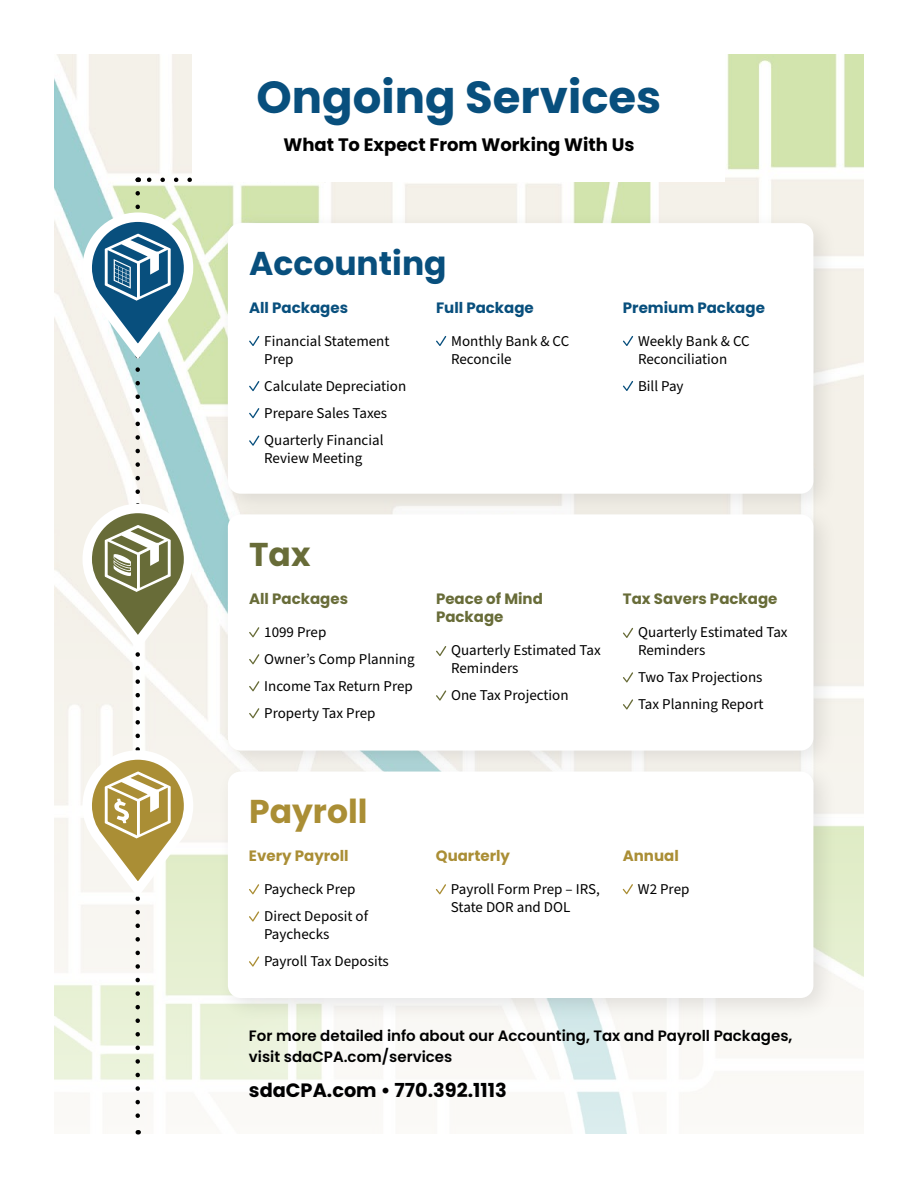
<style>
.page{position:relative;width:918px;height:1188px;background:#fff}
.page>*{position:absolute;margin:0;border:0;box-sizing:border-box;transform-origin:0 0}
.t1{font:700 45px "Poppins";color:#084f7d}
.t2{font:700 33px "Poppins";color:#084f7d}
.t3{font:700 33px "Poppins";color:#aa8e35}
.t4{font:700 33px "Poppins";color:#686c38}
.t5{font:700 19.35px "Poppins";color:#000}
.t6{font:700 18px "Poppins";color:#000}
.t7{font:15px/27px "Source Sans Pro";color:#000}
.t8{font:600 15px/21px "Poppins";color:#000}
.t9{font:700 15px/18px "Poppins";color:#686c38}
.t10{font:700 15px "Poppins";color:#084f7d}
.t11{font:700 15px "Poppins";color:#aa8e35}
</style>
<div class="page">
<img style="left:54px;top:54px;width:810px;height:523px">
<svg style="left:54px;top:577px;width:810px;height:557px;fill:#faf9f6"></svg>
<svg style="left:138px;top:178px;width:80px;height:4px"></svg>
<div style="left:215px;top:210px;width:624px;height:309px;background:#000;opacity:.1"></div>
<div style="left:228px;top:223px;width:585px;height:271px;background:#fff;border-radius:13px"></div>
<div style="left:215px;top:501px;width:624px;height:275px;background:#000;opacity:.1"></div>
<div style="left:228px;top:514px;width:585px;height:237px;background:#fff;border-radius:13px"></div>
<div style="left:215px;top:758px;width:624px;height:265px;background:#000;opacity:.1"></div>
<div style="left:228px;top:772px;width:585px;height:226px;background:#fff;border-radius:13px"></div>
<div style="left:193px;top:0;width:532px;height:181px;background:#fff"></div>
<div style="left:218px;top:39px;width:481px;height:155px;background:#fff"></div>
<svg style="left:211px;top:990px;width:615px;height:113px;fill:#faf8f5"></svg>
<svg style="left:78px;top:193px;width:120px;height:942px"></svg>
<svg style="left:436px;top:336px;width:10px;height:10px"></svg>
<svg style="left:623px;top:336px;width:10px;height:10px"></svg>
<svg style="left:623px;top:381px;width:10px;height:10px"></svg>
<svg style="left:249px;top:336px;width:10px;height:10px"></svg>
<svg style="left:249px;top:381px;width:10px;height:10px"></svg>
<svg style="left:249px;top:408px;width:10px;height:10px"></svg>
<svg style="left:249px;top:436px;width:10px;height:10px"></svg>
<svg style="left:623px;top:628px;width:10px;height:10px"></svg>
<svg style="left:623px;top:672px;width:10px;height:10px"></svg>
<svg style="left:623px;top:699px;width:10px;height:11px"></svg>
<svg style="left:436px;top:646px;width:10px;height:10px"></svg>
<svg style="left:436px;top:691px;width:10px;height:10px"></svg>
<svg style="left:249px;top:627px;width:10px;height:10px"></svg>
<svg style="left:249px;top:654px;width:10px;height:10px"></svg>
<svg style="left:249px;top:681px;width:10px;height:10px"></svg>
<svg style="left:249px;top:708px;width:10px;height:10px"></svg>
<svg style="left:623px;top:884px;width:10px;height:10px"></svg>
<svg style="left:436px;top:884px;width:10px;height:10px"></svg>
<svg style="left:249px;top:884px;width:10px;height:10px"></svg>
<svg style="left:249px;top:911px;width:10px;height:11px"></svg>
<svg style="left:249px;top:957px;width:10px;height:10px"></svg>
<h1 class="t1" style="left:257px;top:71px;width:406px">Ongoing Services</h1>
<p class="t6" style="left:284px;top:134px;width:352px">What To Expect From Working With Us</p>
<h2 class="t2" style="left:249px;top:244px;width:199px">Accounting</h2>
<p class="t10" style="left:249px;top:299px;width:100px">All Packages</p>
<p class="t7" style="left:264px;top:332px;width:127px;line-height:18px">Financial Statement<br>Prep</p>
<p class="t7" style="left:264px;top:373px;width:143px">Calculate Depreciation<br>Prepare Sales Taxes<br>Quarterly Financial</p>
<p class="t7" style="left:264px;top:445px;width:100px">Review Meeting</p>
<p class="t10" style="left:436px;top:299px;width:99px">Full Package</p>
<p class="t7" style="left:451px;top:332px;width:120px;line-height:18px">Monthly Bank &amp; CC<br>Reconcile</p>
<p class="t10" style="left:623px;top:299px;width:144px">Premium Package</p>
<p class="t7" style="left:638px;top:332px;width:113px;line-height:18px">Weekly Bank &amp; CC<br>Reconciliation</p>
<p class="t7" style="left:638px;top:373px;width:47px">Bill Pay</p>
<h2 class="t4" style="left:249px;top:535px;width:63px">Tax</h2>
<p class="t9" style="left:249px;top:590px;width:100px">All Packages</p>
<p class="t7" style="left:264px;top:619px;width:152px">1099 Prep<br>Owner’s Comp Planning<br>Income Tax Return Prep<br>Property Tax Prep</p>
<p class="t9" style="left:436px;top:590px;width:108px">Peace of Mind<br>Package</p>
<p class="t7" style="left:451px;top:642px;width:151px;line-height:18px">Quarterly Estimated Tax<br>Reminders</p>
<p class="t7" style="left:451px;top:682px;width:119px">One Tax Projection</p>
<p class="t9" style="left:623px;top:590px;width:156px">Tax Savers Package</p>
<p class="t7" style="left:638px;top:624px;width:151px;line-height:18px">Quarterly Estimated Tax<br>Reminders</p>
<p class="t7" style="left:638px;top:664px;width:127px">Two Tax Projections<br>Tax Planning Report</p>
<h2 class="t3" style="left:249px;top:793px;width:120px">Payroll</h2>
<p class="t11" style="left:249px;top:847px;width:101px">Every Payroll</p>
<p class="t7" style="left:264px;top:876px;width:105px">Paycheck Prep<br>Direct Deposit of</p>
<p class="t7" style="left:264px;top:921px;width:126px">Paychecks<br>Payroll Tax Deposits</p>
<p class="t11" style="left:436px;top:847px;width:76px">Quarterly</p>
<p class="t7" style="left:451px;top:881px;width:150px;line-height:18px">Payroll Form Prep – IRS,<br>State DOR and DOL</p>
<p class="t11" style="left:623px;top:847px;width:57px">Annual</p>
<p class="t7" style="left:638px;top:876px;width:53px">W2 Prep</p>
<p class="t8" style="left:249px;top:1025px;width:545px">For more detailed info about our Accounting, Tax and Payroll Packages, visit sdaCPA.com/services</p>
<p class="t5" style="left:249px;top:1079px;width:259px">sdaCPA.com • 770.392.1113</p>
</div>
